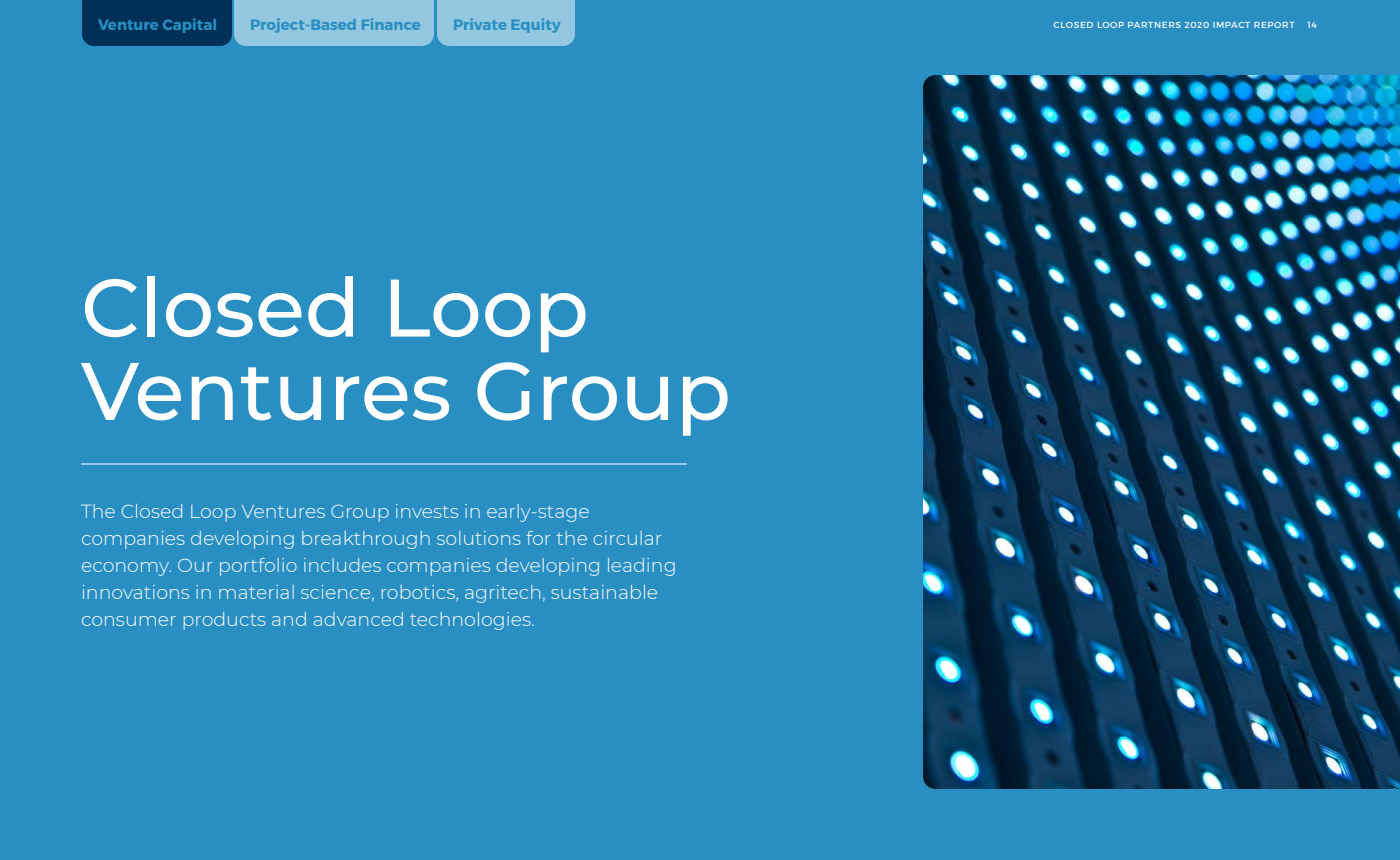
<style>
.page{position:relative;width:1400px;height:860px;background:#298fc2}
.page>*{position:absolute;margin:0;border:0;box-sizing:border-box;transform-origin:0 0}
.t1{font:500 81.4px/83.4px "Montserrat";color:#fff}
.t2{font:300 19px/27px "Montserrat";color:#fff}
.t3{font:700 15px "Montserrat";color:#298fc2}
.t4{font:9px "Montserrat";letter-spacing:.07em;color:#fff}
</style>
<div class="page">
<hr style="left:81px;top:464px;width:606px;height:1px;background:#fff">
<svg style="left:82px;top:0;width:493px;height:46px;background:#6598b6"></svg>
<img style="left:923px;top:75px;width:477px;height:714px">
<p class="t3" style="left:98px;top:15px;width:121px">Venture Capital</p>
<p class="t3" style="left:250px;top:15px;width:172px">Project-Based Finance</p>
<p class="t3" style="left:453px;top:15px;width:109px">Private Equity</p>
<p class="t4" style="left:1054px;top:19px;width:242px">CLOSED LOOP PARTNERS 2020 IMPACT REPORT</p>
<p class="t4" style="left:1308px;top:19px;width:11px">14</p>
<h1 class="t1" style="left:81px;top:263px;width:652px">Closed Loop<br>Ventures Group</h1>
<p class="t2" style="left:81px;top:498px;width:597px">The Closed Loop Ventures Group invests in early-stage companies developing breakthrough solutions for the circular economy. Our portfolio includes companies developing leading innovations in material science, robotics, agritech, sustainable consumer products and advanced technologies.</p>
</div>
